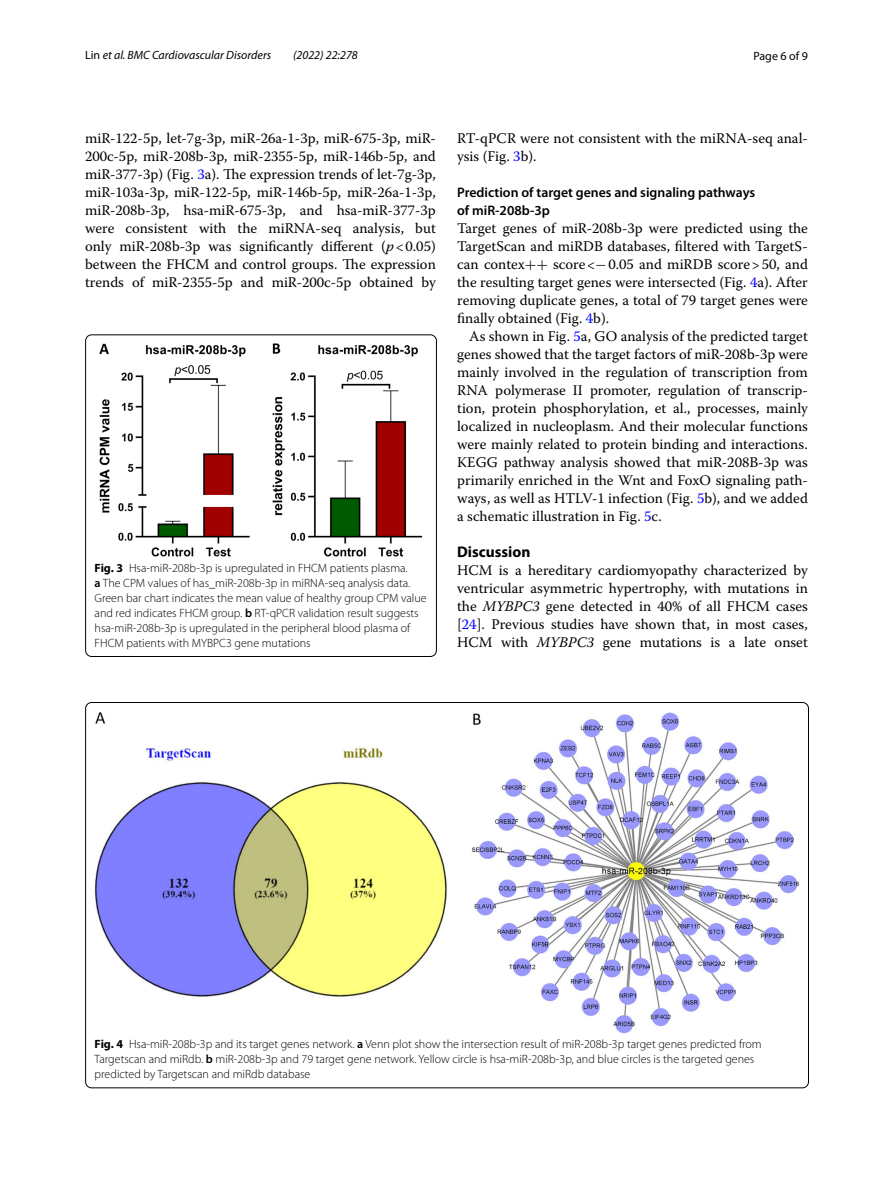
<style>
.page{position:relative;width:893px;height:1187px;background:#fff}
.page>*{position:absolute;margin:0;border:0;box-sizing:border-box;transform-origin:0 0}
.t1{font:700 15.45px "Myriad Pro";color:#000}
.t2{font:14.7px/18px "Warnock Pro";color:#000;text-align:justify}
.t3{font:600 13.8px/18px "Myriad Pro";color:#000}
.t4{font:300 12px/15px "Myriad Pro";color:#000}
.t5{font:italic 12px "Myriad Pro";color:#000}
.t6{font:12px "Myriad Pro";color:#000}
.s1{font-style:normal}
.s2{color:#00f}
.s3{font-style:italic}
.s4{font-family:"MTSY"}
.s5{font-weight:700}
.s6{font-weight:600}
</style>
<div class="page">
<img style="left:99px;top:344px;width:324px;height:212px">
<div style="left:85px;top:334px;width:352px;height:322px;border:1px solid #000;border-radius:6px"></div>
<img style="left:94px;top:712px;width:706px;height:321px">
<p class="t5" style="left:85px;top:48px;width:188px"><span class="s1">Lin</span> et al. BMC Cardiovascular Disorders</p>
<p class="t5" style="left:293px;top:48px;width:66px">(2022) 22:278</p>
<p class="t6" style="left:753px;top:48px;width:56px">Page 6 of 9</p>
<p class="t2" style="left:85px;top:128px;width:352px">miR-122-5p, let-7g-3p, miR-26a-1-3p, miR-675-3p, miR-200c-5p, miR-208b-3p, miR-2355-5p, miR-146b-5p, and miR-377-3p) (Fig. <span class="s2">3</span>a). The expression trends of let-7g-3p, miR-103a-3p, miR-122-5p, miR-146b-5p, miR-26a-1-3p, miR-208b-3p, hsa-miR-675-3p, and hsa-miR-377-3p were consistent with the miRNA-seq analysis, but only miR-208b-3p was significantly different (<span class="s3">p</span>&lt;0.05) between the FHCM and control groups. The expression trends of miR-2355-5p and miR-200c-5p obtained by</p>
<p class="t2" style="left:457px;top:128px;width:352px">RT-qPCR were not consistent with the miRNA-seq anal&shy;ysis (Fig. <span class="s2">3</span>b).</p>
<p class="t3" style="left:457px;top:183px;width:300px">Prediction of target genes and signaling pathways of miR‑208b‑3p</p>
<p class="t2" style="left:457px;top:218px;width:352px">Target genes of miR-208b-3p were predicted using the TargetScan and miRDB databases, filtered with TargetS&shy;can contex<span class="s4">++</span> score&lt;<span class="s4">−</span>0.05 and miRDB score&gt;50, and the resulting target genes were intersected (Fig. <span class="s2">4</span>a). After removing duplicate genes, a total of 79 target genes were finally obtained (Fig. <span class="s2">4</span>b).</p>
<p class="t2" style="left:457px;top:326px;width:352px;text-indent:12px">As shown in Fig. <span class="s2">5</span>a, GO analysis of the predicted target genes showed that the target factors of miR-208b-3p were mainly involved in the regulation of transcription from RNA polymerase II promoter, regulation of transcrip&shy;tion, protein phosphorylation, et al., processes, mainly localized in nucleoplasm. And their molecular functions were mainly related to protein binding and interactions.<br>KEGG pathway analysis showed that miR-208B-3p was primarily enriched in the Wnt and FoxO signaling path&shy;ways, as well as HTLV-1 infection (Fig. <span class="s2">5</span>b), and we added a schematic illustration in Fig. <span class="s2">5</span>c.</p>
<p class="t1" style="left:457px;top:541px;width:75px">Discussion</p>
<p class="t2" style="left:457px;top:560px;width:352px">HCM is a hereditary cardiomyopathy characterized by ventricular asymmetric hypertrophy, with mutations in the <span class="s3">MYBPC3</span> gene detected in 40% of all FHCM cases [<span class="s2">24</span>]. Previous studies have shown that, in most cases, HCM with <span class="s3">MYBPC3</span> gene mutations is a late onset</p>
<p class="t4" style="left:95px;top:560px;width:334px"><span class="s5">Fig. 3</span> Hsa-miR-208b-3p is upregulated in FHCM patients plasma.<br><span class="s6">a</span> The CPM values of has_miR-208b-3p in miRNA-seq analysis data.<br>Green bar chart indicates the mean value of healthy group CPM value and red indicates FHCM group. <span class="s6">b</span> RT-qPCR validation result suggests hsa-miR-208b-3p is upregulated in the peripheral blood plasma of FHCM patients with MYBPC3 gene mutations</p>
<p class="t4" style="left:95px;top:1036px;width:669px"><span class="s5">Fig. 4</span> Hsa-miR-208b-3p and its target genes network. <span class="s6">a</span> Venn plot show the intersection result of miR-208b-3p target genes predicted from<br>Targetscan and miRdb. <span class="s6">b</span> miR-208b-3p and 79 target gene network. Yellow circle is hsa-miR-208b-3p, and blue circles is the targeted genes predicted by Targetscan and miRdb database</p>
</div>
